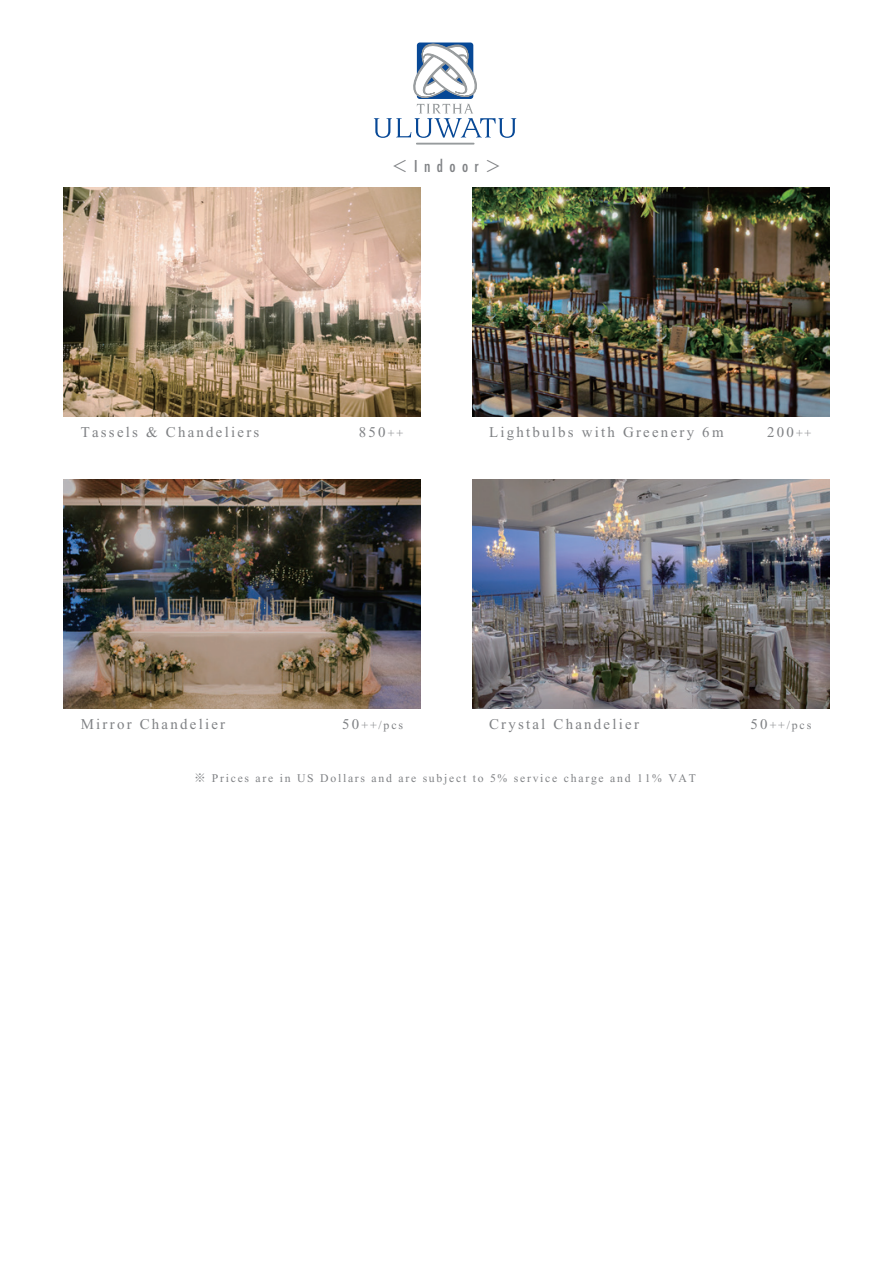
<style>
.page{position:relative;width:893px;height:1263px;background:#fff}
.page>*{position:absolute;margin:0;border:0;box-sizing:border-box;transform-origin:0 0}
.t1{font:500 condensed 15.9px "Futura";letter-spacing:.4em;color:#808285}
.t2{font:14.85px "Times New Roman";letter-spacing:.15em;color:#808285}
.t3{font:11.85px "Times New Roman";letter-spacing:.15em;color:#808285}
.t4{font:11.7px "Times New Roman";letter-spacing:.15em;color:#808285}
.s1{font-family:"Koz Go Pr 6 N";font-weight:400;font-stretch:normal}
.s2{font-size:11.85px}
.s3{font-size:14.85px}
.s4{font-family:"Koz Go Pr 6 N"}
</style>
<div class="page">
<img style="left:64px;top:187px;width:357px;height:230px">
<img style="left:472px;top:187px;width:357px;height:230px">
<img style="left:64px;top:479px;width:357px;height:230px">
<img style="left:472px;top:479px;width:357px;height:230px">
<svg style="left:374px;top:43px;width:142px;height:95px"></svg>
<hr style="left:416px;top:143px;width:58px;height:2px;background:#979b9d">
<p class="t1" style="left:392px;top:156px;width:111px"><span class="s1">＜</span>Indoor<span class="s1">＞</span></p>
<p class="t2" style="left:81px;top:424px;width:180px">Tassels &amp; Chandeliers</p>
<p class="t2" style="left:359px;top:424px;width:46px">850<span class="s2">++</span></p>
<p class="t2" style="left:489px;top:424px;width:236px">Lightbulbs with Greenery 6m</p>
<p class="t2" style="left:767px;top:424px;width:46px">200<span class="s2">++</span></p>
<p class="t2" style="left:81px;top:716px;width:146px">Mirror Chandelier</p>
<p class="t3" style="left:342px;top:719px;width:62px"><span class="s3">50</span>++/pcs</p>
<p class="t2" style="left:489px;top:716px;width:151px">Crystal Chandelier</p>
<p class="t3" style="left:750px;top:719px;width:62px"><span class="s3">50</span>++/pcs</p>
<p class="t4" style="left:194px;top:772px;width:503px"><span class="s4">※</span> Prices are in US Dollars and are subject to 5% service charge and 11% VAT</p>
</div>
